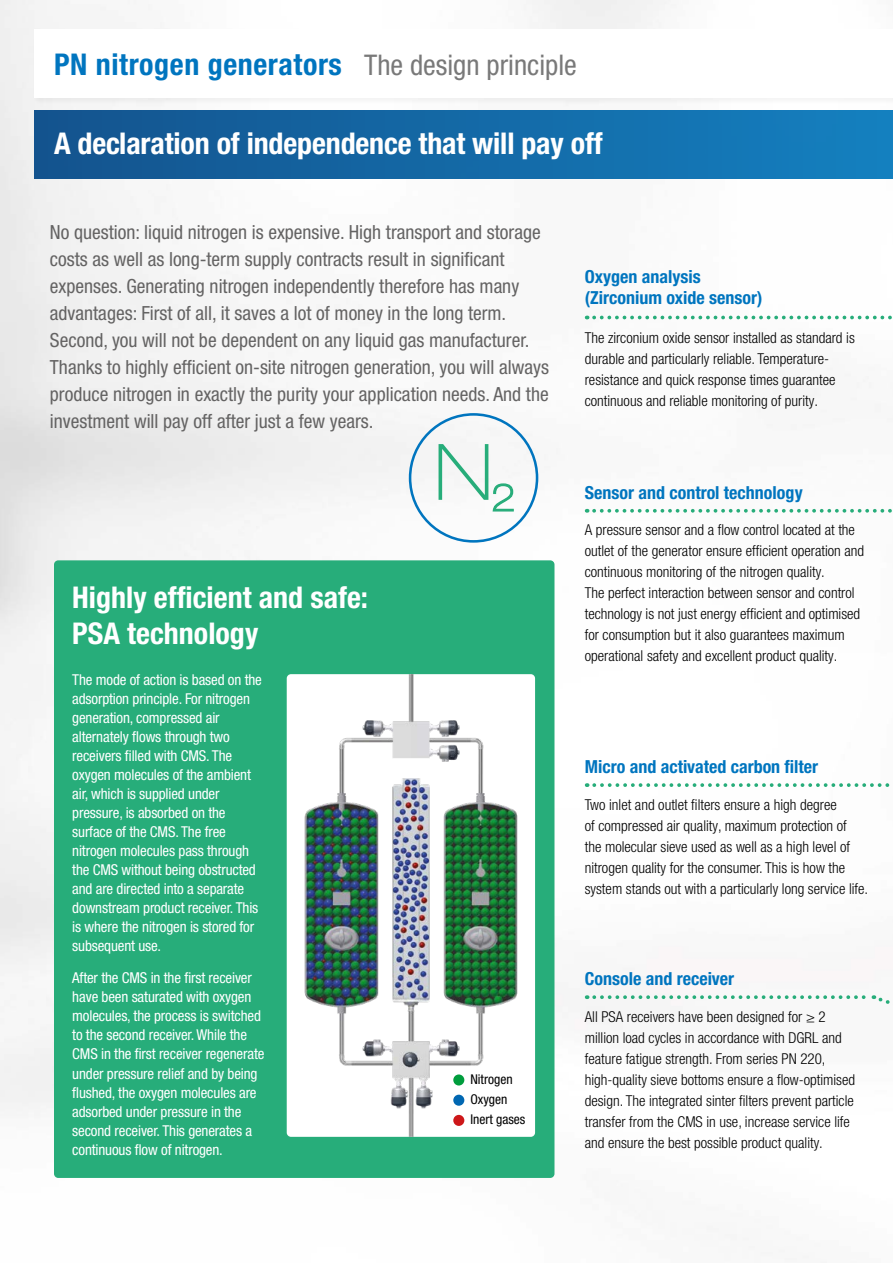
<style>
.page{position:relative;width:893px;height:1263px;background:#fff}
.page>*{position:absolute;margin:0;border:0;box-sizing:border-box;transform-origin:0 0}
.t1{font:700 condensed 30px/36px "Helvetica Neue LT Pro";letter-spacing:-.005em;color:#fff}
.t2{font:700 condensed 30px "Helvetica Neue LT Pro";letter-spacing:.02em;color:#0075bf}
.t3{font:condensed 19.5px/27px "Helvetica Neue LT Pro";color:#646363}
.t4{font:700 condensed 18px/21px "Helvetica Neue LT Pro";color:#0075bf}
.t5{font:300 condensed 15px/21px "Helvetica Neue LT Pro";color:#000}
.t6{font:condensed 15px/19px "Helvetica Neue LT Pro";letter-spacing:-.01em;color:#fff}
.t7{font:condensed 13.5px/20.1px "Helvetica Neue LT Pro";color:#000}
.s1{font-weight:400;font-size:28.5px;color:#797979}
</style>
<div class="page">
<img style="left:0;top:0;width:893px;height:1178px">
<div style="left:32px;top:28px;width:861px;height:77px;background:#f5f5f5"></div>
<div style="left:34px;top:30px;width:859px;height:68px;background:#fff"></div>
<div style="left:34px;top:111px;width:859px;height:68px;background:linear-gradient(to right,#14538e,#1480bf)"></div>
<div style="left:54px;top:560px;width:500px;height:618px;background:#27ad7a;border-radius:4px"></div>
<img style="left:287px;top:674px;width:248px;height:463px">
<div style="left:453px;top:1074px;width:11px;height:11px;background:#009d3d;border-radius:50%"></div>
<div style="left:453px;top:1115px;width:11px;height:11px;background:#cd1719;border-radius:50%"></div>
<div style="left:453px;top:1095px;width:11px;height:11px;background:#0067b2;border-radius:50%"></div>
<svg style="left:594px;top:316px;width:299px;height:3px"></svg>
<svg style="left:594px;top:509px;width:299px;height:4px"></svg>
<svg style="left:594px;top:783px;width:299px;height:4px"></svg>
<svg style="left:594px;top:995px;width:299px;height:89px"></svg>
<div style="left:409px;top:413px;width:129px;height:130px;border:3px solid #0075bf;border-radius:50%"></div>
<svg style="left:439px;top:444px;width:75px;height:68px"></svg>
<h1 class="t2" style="left:54px;top:47px;width:524px">PN nitrogen generators <span class="s1">The design principle</span></h1>
<h1 class="t1" style="left:54px;top:126px;width:550px">A declaration of independence that will pay off</h1>
<p class="t3" style="left:50px;top:219px;width:501px">No question: liquid nitrogen is expensive. High transport and storage costs as well as long-term supply contracts result in significant expenses. Generating nitrogen independently therefore has many advantages: First of all, it saves a lot of money in the long term.<br>Second, you will not be dependent on any liquid gas manufacturer.<br>Thanks to highly efficient on-site nitrogen generation, you will always produce nitrogen in exactly the purity your application needs. And the investment will pay off after just a few years.</p>
<h1 class="t1" style="left:72px;top:579px;width:297px">Highly efficient and safe:<br>PSA technology</h1>
<p class="t6" style="left:72px;top:670px;width:191px">The mode of action is based on the adsorption principle. For nitrogen generation, compressed air alternately flows through two receivers filled with CMS. The oxygen molecules of the ambient air, which is supplied under pressure, is absorbed on the surface of the CMS. The free nitrogen molecules pass through the CMS without being obstructed and are directed into a separate downstream product receiver. This is where the nitrogen is stored for subsequent use.</p>
<p class="t6" style="left:72px;top:968px;width:194px">After the CMS in the first receiver have been saturated with oxygen molecules, the process is switched to the second receiver. While the CMS in the first receiver regenerate under pressure relief and by being flushed, the oxygen molecules are adsorbed under pressure in the second receiver. This generates a continuous flow of nitrogen.</p>
<p class="t7" style="left:470px;top:1069px;width:56px">Nitrogen<br>Oxygen<br>Inert gases</p>
<p class="t4" style="left:585px;top:266px;width:179px">Oxygen analysis (Zirconium oxide sensor)</p>
<p class="t5" style="left:585px;top:327px;width:272px">The zirconium oxide sensor installed as standard is durable and particularly reliable. Temperature&shy;resistance and quick response times guarantee continuous and reliable monitoring of purity.</p>
<p class="t4" style="left:585px;top:482px;width:219px">Sensor and control technology</p>
<p class="t5" style="left:585px;top:519px;width:281px">A pressure sensor and a flow control located at the outlet of the generator ensure efficient operation and continuous monitoring of the nitrogen quality.<br>The perfect interaction between sensor and control technology is not just energy efficient and optimised for consumption but it also guarantees maximum operational safety and excellent product quality.</p>
<p class="t4" style="left:585px;top:756px;width:235px">Micro and activated carbon filter</p>
<p class="t5" style="left:585px;top:794px;width:285px">Two inlet and outlet filters ensure a high degree<br>of compressed air quality, maximum protection of<br>the molecular sieve used as well as a high level of nitrogen quality for the consumer. This is how the system stands out with a particularly long service life.</p>
<p class="t4" style="left:585px;top:968px;width:151px">Console and receiver</p>
<p class="t5" style="left:585px;top:1006px;width:272px">All PSA receivers have been designed for ≥ 2 million load cycles in accordance with DGRL and feature fatigue strength. From series PN 220, high-quality sieve bottoms ensure a flow-optimised design. The integrated sinter filters prevent particle transfer from the CMS in use, increase service life and ensure the best possible product quality.</p>
</div>
